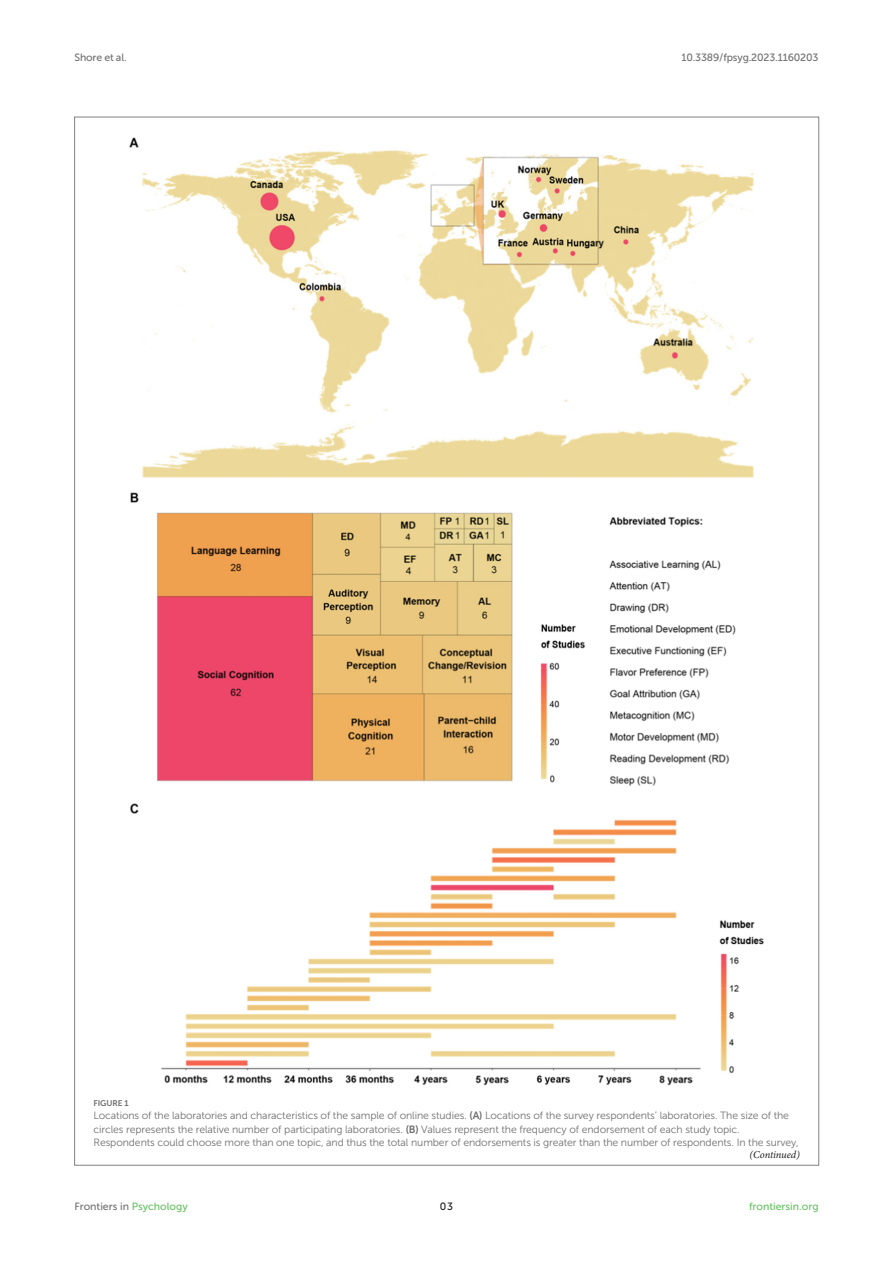
<style>
.page{position:relative;width:893px;height:1263px;background:#fff}
.page>*{position:absolute;margin:0;border:0;box-sizing:border-box;transform-origin:0 0}
.FIG_LEG{font:10.5px/13.5px "Museo Sans 300";letter-spacing:-.01em;color:#706f70}
.t1{font:10.5px "Museo Sans 500";letter-spacing:-.015em;color:#706f70}
.t2{font:10.5px "Museo Sans 500";color:#65c161}
.T_Continue{font:italic 10.5px "Minion Pro";letter-spacing:-.01em;color:#1b1c1b}
.t3{font:10.5px "Museo Sans 500";color:#1b1c1b}
.FIG_HD{font:8.25px "Museo Sans 700";letter-spacing:-.01em;color:#706f70}
.s1{font-family:"Museo Sans 700"}
.s2{color:#65c161}
</style>
<div class="page">
<img style="left:129px;top:137px;width:635px;height:949px">
<p class="t1" style="left:74px;top:51px;width:54px">Shore et al.</p>
<p class="t1" style="left:681px;top:51px;width:139px">10.3389/fpsyg.2023.1160203</p>
<p class="FIG_HD" style="left:94px;top:1098px;width:37px">FIGURE 1</p>
<p class="FIG_LEG" style="left:94px;top:1109px;width:707px">Locations of the laboratories and characteristics of the sample of online studies. <span class="s1">(A)</span> Locations of the survey respondents’ laboratories. The size of the circles represents the relative number of participating laboratories. <span class="s1">(B)</span> Values represent the frequency of endorsement of each study topic.<br>Respondents could choose more than one topic, and thus the total number of endorsements is greater than the number of respondents. In the survey,</p>
<p class="T_Continue" style="left:750px;top:1148px;width:52px">(Continued)</p>
<p class="t1" style="left:74px;top:1200px;width:115px">Frontiers in <span class="s2">Psychology</span></p>
<p class="t3" style="left:440px;top:1200px;width:15px">03</p>
<p class="t2" style="left:749px;top:1200px;width:71px">frontiersin.org</p>
</div>
